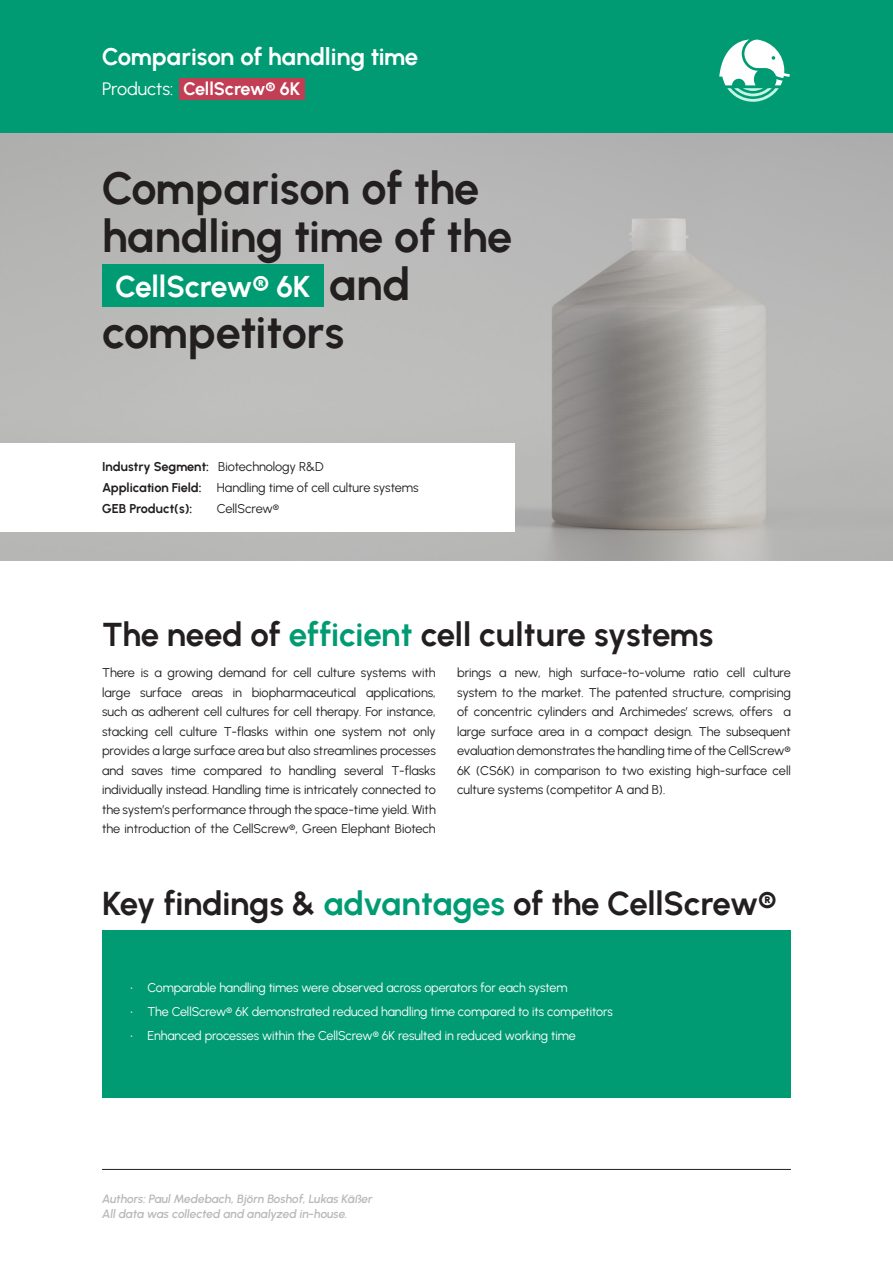
<style>
.page{position:relative;width:893px;height:1263px;background:#fff}
.page>*{position:absolute;margin:0;border:0;box-sizing:border-box;transform-origin:0 0}
.Headline_H1{font:800 45px "Urbanist";letter-spacing:-.01em;color:#231f20}
.Headline_H1-2{font:800 33px "Urbanist";letter-spacing:-.01em;color:#231f20}
.Headline_H1-3{font:800 30px "Urbanist";letter-spacing:-.015em;color:#fff}
.t1{font:800 24px "Urbanist";letter-spacing:-.005em;color:#fff}
.t2{font:800 18px "Urbanist";letter-spacing:-.015em;color:#fff}
.t3{font:18px "Urbanist";letter-spacing:-.005em;color:#fff}
.Copy{font:12.75px/19.5px "Urbanist";letter-spacing:-.005em;color:#231f20;text-align:justify}
.t4{font:12.75px "Urbanist";letter-spacing:-.005em;color:#fff}
.Copy-2{font:800 12.75px "Urbanist";color:#231f20}
.t5{font:italic 600 12px/14.4px "Urbanist";letter-spacing:-.01em;color:#b9b9b9}
.s1{font-weight:400}
.s2{font-weight:800}
.s3{color:#009b73}
</style>
<div class="page">
<div style="left:0;top:0;width:893px;height:134px;background:#009b73"></div>
<hr style="left:102px;top:1169px;width:689px;height:1px;background:#231f20">
<img style="left:0;top:134px;width:893px;height:426px">
<svg style="left:719px;top:40px;width:71px;height:62px"></svg>
<div style="left:102px;top:265px;width:222px;height:42px;background:#009b73"></div>
<div style="left:0;top:443px;width:514px;height:88px;background:#fff"></div>
<div style="left:179px;top:78px;width:125px;height:21px;background:#c23e54"></div>
<div style="left:102px;top:931px;width:689px;height:167px;background:#009b73"></div>
<p class="t1" style="left:102px;top:42px;width:318px">Comparison of handling time</p>
<p class="t3" style="left:102px;top:77px;width:73px">Products:</p>
<p class="t2" style="left:183px;top:78px;width:118px">CellScrew® 6K</p>
<p class="Headline_H1" style="left:102px;top:161px;width:379px">Comparison of the</p>
<p class="Headline_H1" style="left:102px;top:209px;width:412px">handling time of the</p>
<p class="Headline_H1" style="left:329px;top:257px;width:83px">and</p>
<p class="Headline_H1" style="left:102px;top:305px;width:244px">competitors</p>
<p class="Headline_H1-3" style="left:115px;top:268px;width:196px">CellScrew® 6K</p>
<p class="Copy-2" style="left:102px;top:459px;width:223px">Industry Segment: <span class="s1">Biotechnology R&amp;D</span></p>
<p class="Copy" style="left:102px;top:477px;width:318px"><span class="s2">Application Field:</span> Handling time of cell culture systems</p>
<p class="Copy-2" style="left:102px;top:501px;width:92px">GEB Product(s):</p>
<p class="Copy" style="left:217px;top:498px;width:64px">CellScrew®</p>
<p class="Headline_H1-2" style="left:102px;top:614px;width:613px">The need of <span class="s3">efficient</span> cell culture systems</p>
<p class="Copy" style="left:102px;top:663px;width:335px">There is a growing demand for cell culture systems with large surface areas in biopharmaceutical applications, such as adherent cell cultures for cell therapy. For instance, stacking cell culture T-flasks within one system not only provides a large surface area but also streamlines processes and saves time compared to handling several T-flasks individually instead. Handling time is intricately connected to the system’s performance through the space-time yield. With the introduction of the CellScrew®, Green Elephant Biotech</p>
<p class="Copy" style="left:457px;top:663px;width:335px">brings a new, high surface-to-volume ratio cell culture system to the market. The patented structure, comprising of concentric cylinders and Archimedes’ screws, offers a large surface area in a compact design. The subsequent evaluation demonstrates the handling time of the CellScrew® 6K (CS6K) in comparison to two existing high-surface cell culture systems (competitor A and B).</p>
<p class="Headline_H1-2" style="left:102px;top:883px;width:676px">Key findings &amp; <span class="s3">advantages</span> of the CellScrew®</p>
<p class="t4" style="left:130px;top:979px;width:439px">• Comparable handling times were observed across operators for each system</p>
<p class="t4" style="left:130px;top:1003px;width:484px">• The CellScrew® 6K demonstrated reduced handling time compared to its competitors</p>
<p class="t4" style="left:130px;top:1027px;width:447px">• Enhanced processes within the CellScrew® 6K resulted in reduced working time</p>
<p class="t5" style="left:102px;top:1191px;width:272px">Authors: Paul Medebach, Björn Boshof, Lukas Käßer<br>All data was collected and analyzed in-house.</p>
</div>
